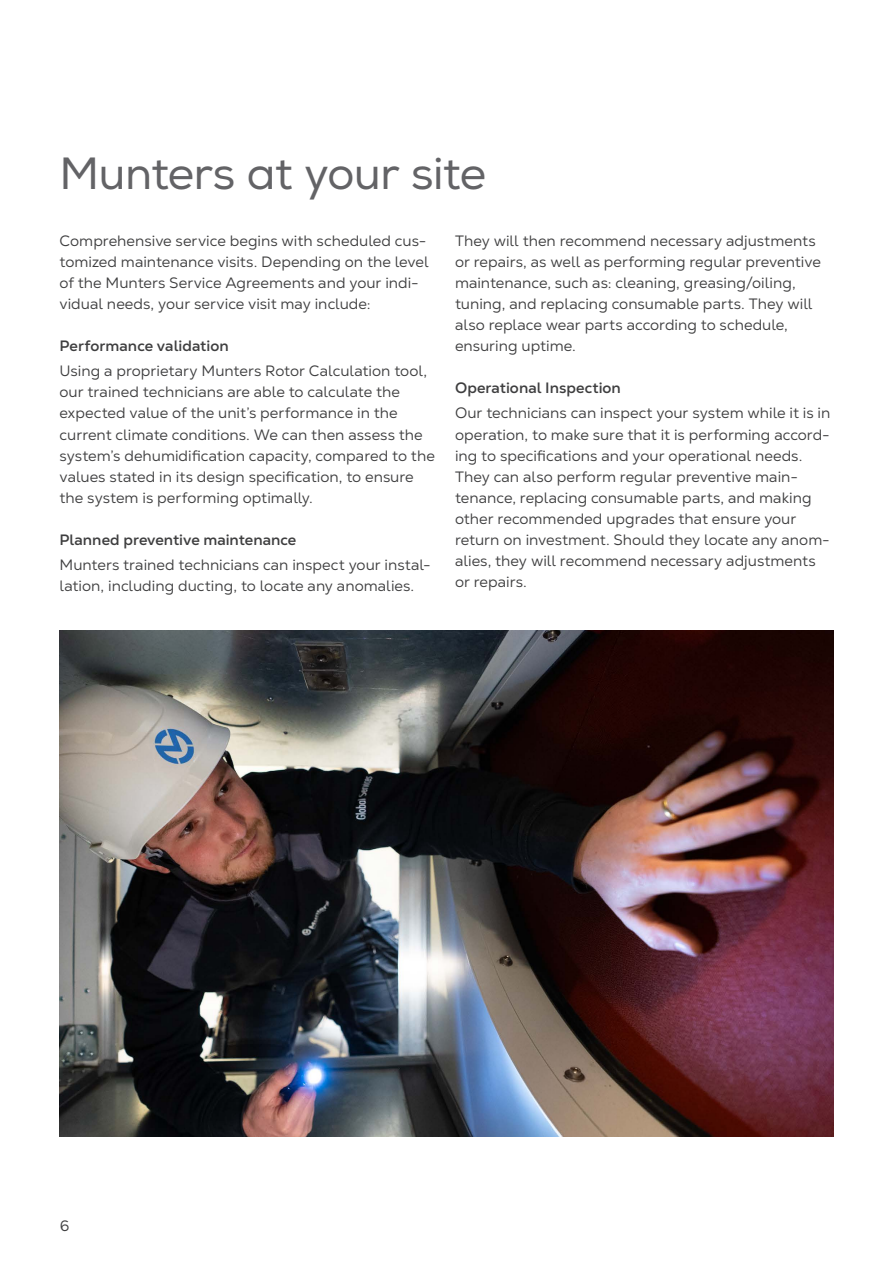
<style>
.page{position:relative;width:893px;height:1263px;background:#fff}
.page>*{position:absolute;margin:0;border:0;box-sizing:border-box;transform-origin:0 0}
.Headline{font:45px "Nexa";letter-spacing:-.02em;color:#636366}
.Body_copy{font:15px/21px "Nexa Text";color:#3e3e3f}
.Sub_heading{font:700 15px "Nexa Text";color:#3e3e3f}
</style>
<div class="page">
<img style="left:60px;top:630px;width:773px;height:506px">
<p class="Headline" style="left:60px;top:146px;width:428px">Munters at your site</p>
<p class="Body_copy" style="left:60px;top:230px;width:371px">Comprehensive service begins with scheduled cus&shy;tomized maintenance visits. Depending on the level of the Munters Service Agreements and your indi&shy;vidual needs, your service visit may include:</p>
<p class="Sub_heading" style="left:60px;top:336px;width:171px">Performance validation</p>
<p class="Body_copy" style="left:60px;top:361px;width:377px">Using a proprietary Munters Rotor Calculation tool, our trained technicians are able to calculate the expected value of the unit’s performance in the current climate conditions. We can then assess the system’s dehumidification capacity, compared to the values stated in its design specification, to ensure the system is performing optimally.</p>
<p class="Sub_heading" style="left:60px;top:530px;width:238px">Planned preventive maintenance</p>
<p class="Body_copy" style="left:60px;top:554px;width:373px">Munters trained technicians can inspect your instal&shy;lation, including ducting, to locate any anomalies.</p>
<p class="Body_copy" style="left:455px;top:230px;width:367px">They will then recommend necessary adjustments or repairs, as well as performing regular preventive maintenance, such as: cleaning, greasing/oiling, tuning, and replacing consumable parts. They will also replace wear parts according to schedule, ensuring uptime.</p>
<p class="Sub_heading" style="left:455px;top:378px;width:167px">Operational Inspection</p>
<p class="Body_copy" style="left:455px;top:403px;width:377px">Our technicians can inspect your system while it is in operation, to make sure that it is performing accord&shy;ing to specifications and your operational needs.<br>They can also perform regular preventive main&shy;tenance, replacing consumable parts, and making other recommended upgrades that ensure your return on investment. Should they locate any anom&shy;alies, they will recommend necessary adjustments or repairs.</p>
<p class="Body_copy" style="left:60px;top:1215px;width:12px">6</p>
</div>
